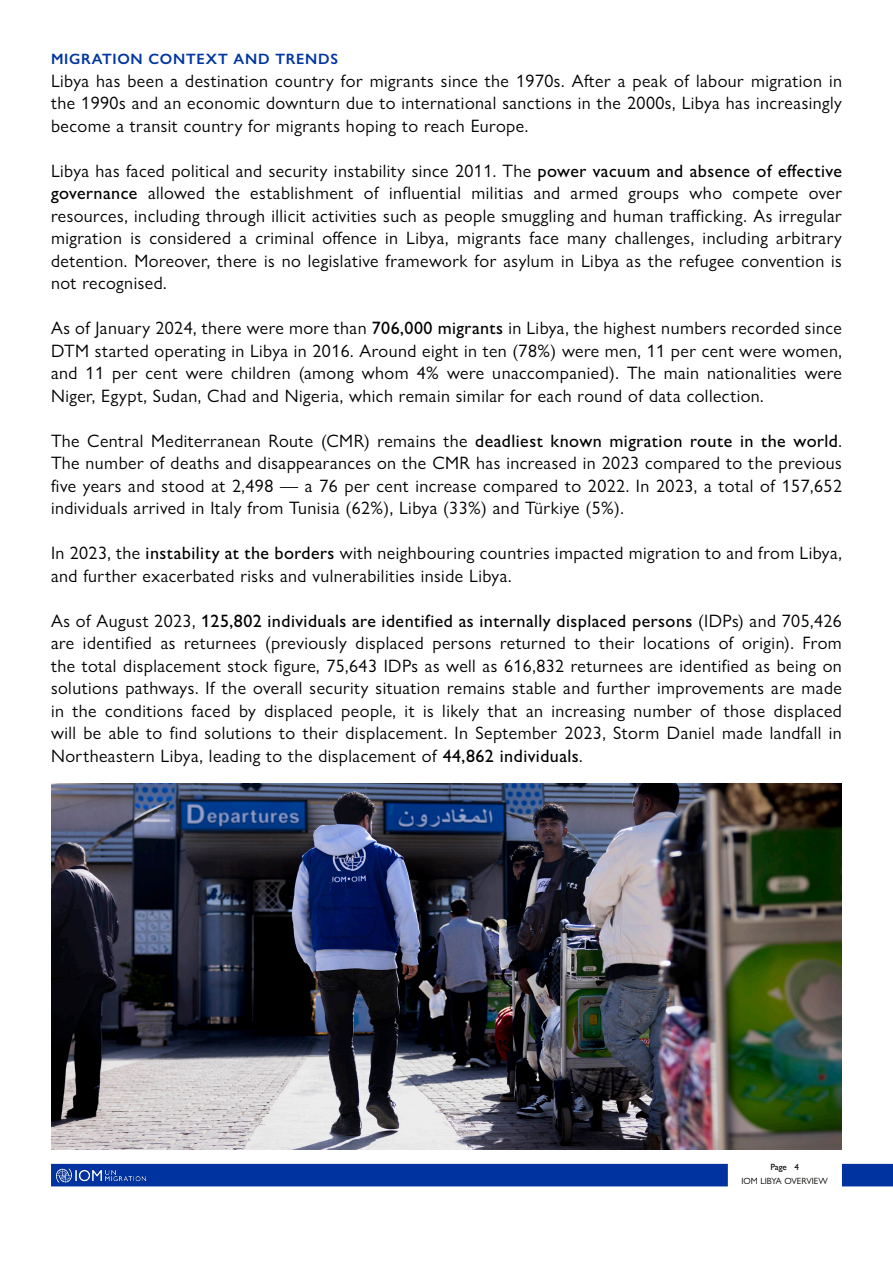
<style>
.page{position:relative;width:893px;height:1263px;background:#fff}
.page>*{position:absolute;margin:0;border:0;box-sizing:border-box;transform-origin:0 0}
.Body_Text{font:18px/22.5px "Gill Sans Nova";letter-spacing:.025em;color:#000;text-align:justify}
.overview_cover_heading{font:600 15px "Gill Sans Nova";letter-spacing:.05em;color:#0036a0}
.t1{font:9px "Gill Sans Nova";color:#040503}
.t2{font:500 9px "Gill Sans Nova";color:#040503}
.s1{font-weight:500}
</style>
<div class="page">
<div style="left:51px;top:1164px;width:677px;height:22px;background:#0033a0"></div>
<div style="left:842px;top:1164px;width:51px;height:22px;background:#0033a0"></div>
<img style="left:55px;top:1168px;width:91px;height:15px">
<img style="left:51px;top:783px;width:791px;height:366px">
<p class="overview_cover_heading" style="left:51px;top:50px;width:289px">MIGRATION CONTEXT AND TRENDS</p>
<p class="Body_Text" style="left:51px;top:69px;width:792px">Libya has been a destination country for migrants since the 1970s. After a peak of labour migration in the 1990s and an economic downturn due to international sanctions in the 2000s, Libya has increasingly become a transit country for migrants hoping to reach Europe.</p>
<p class="Body_Text" style="left:51px;top:159px;width:792px">Libya has faced political and security instability since 2011. The <span class="s1">power vacuum and absence of effective governance</span> allowed the establishment of influential militias and armed groups who compete over resources, including through illicit activities such as people smuggling and human trafficking. As irregular migration is considered a criminal offence in Libya, migrants face many challenges, including arbitrary detention. Moreover, there is no legislative framework for asylum in Libya as the refugee convention is not recognised.</p>
<p class="Body_Text" style="left:51px;top:317px;width:792px">As of January 2024, there were more than <span class="s1">706,000 migrants</span> in Libya, the highest numbers recorded since DTM started operating in Libya in 2016. Around eight in ten (78%) were men, 11 per cent were women, and 11 per cent were children (among whom 4% were unaccompanied). The main nationalities were Niger, Egypt, Sudan, Chad and Nigeria, which remain similar for each round of data collection.</p>
<p class="Body_Text" style="left:51px;top:429px;width:792px">The Central Mediterranean Route (CMR) remains the <span class="s1">deadliest known migration route in the world</span>.<br>The number of deaths and disappearances on the CMR has increased in 2023 compared to the previous five years and stood at 2,498 — a 76 per cent increase compared to 2022. In 2023, a total of 157,652 individuals arrived in Italy from Tunisia (62%), Libya (33%) and Türkiye (5%).</p>
<p class="Body_Text" style="left:51px;top:542px;width:792px">In 2023, the <span class="s1">instability at the borders</span> with neighbouring countries impacted migration to and from Libya, and further exacerbated risks and vulnerabilities inside Libya.</p>
<p class="Body_Text" style="left:51px;top:609px;width:792px">As of August 2023, <span class="s1">125,802 individuals are identified as internally displaced persons</span> (IDPs) and 705,426 are identified as returnees (previously displaced persons returned to their locations of origin). From the total displacement stock figure, 75,643 IDPs as well as 616,832 returnees are identified as being on solutions pathways. If the overall security situation remains stable and further improvements are made in the conditions faced by displaced people, it is likely that an increasing number of those displaced will be able to find solutions to their displacement. In September 2023, Storm Daniel made landfall in Northeastern Libya, leading to the displacement of <span class="s1">44,862 individuals</span>.</p>
<p class="t2" style="left:770px;top:1162px;width:30px">Page 4</p>
<p class="t1" style="left:741px;top:1175px;width:88px">IOM LIBYA OVERVIEW</p>
</div>
